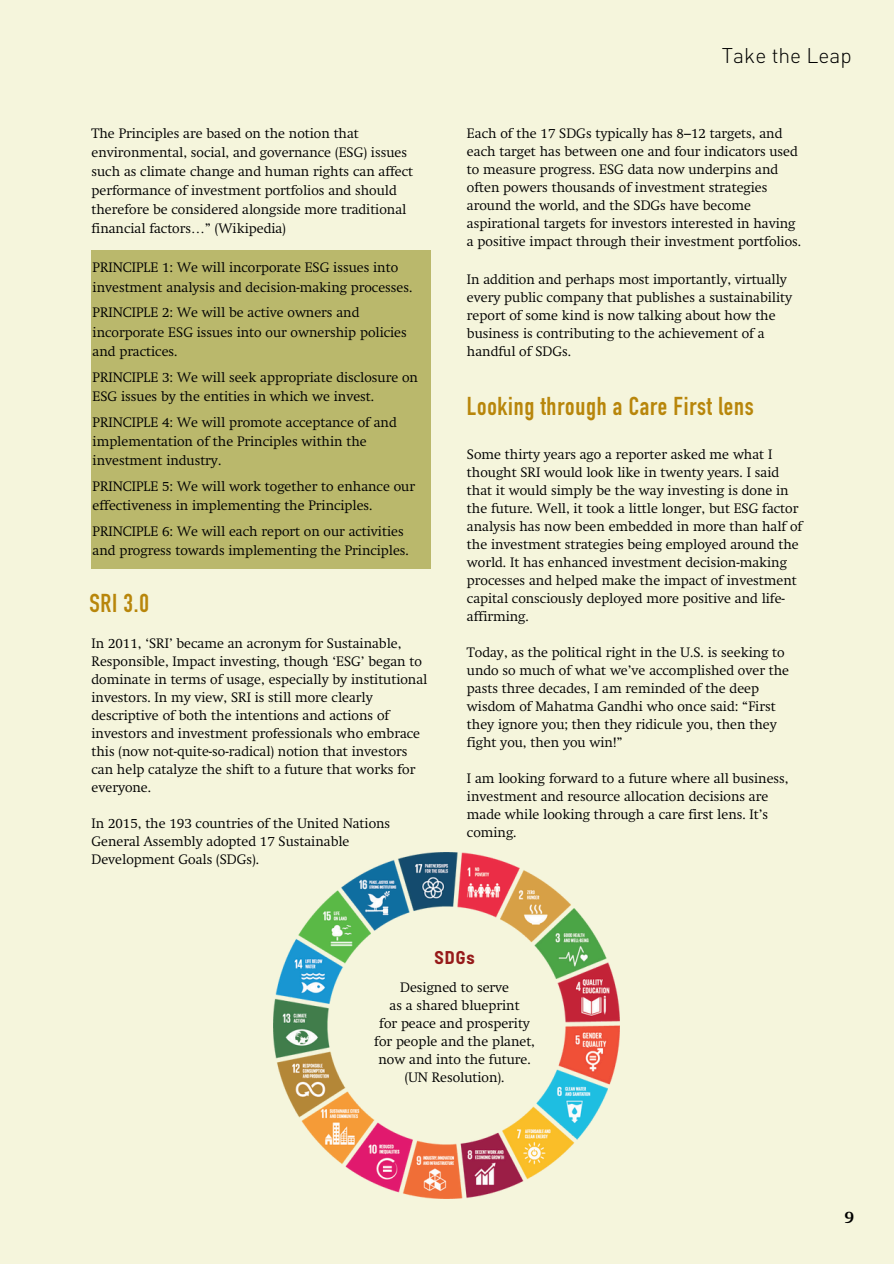
<style>
.page{position:relative;width:894px;height:1264px;background:#fff}
.page>*{position:absolute;margin:0;border:0;box-sizing:border-box;transform-origin:0 0}
.t1{font:25.5px "DIN Engschrift Std";letter-spacing:.03em;color:#b8860b}
.t2{font:300 21px "DIN Pro";color:#000}
.t3{font:700 semi-condensed 18px "Barlow";color:#961a1a}
.t4{font:700 16.5px "Swift";color:#000}
.t5{font:300 13.5px/18px "Swift";color:#000}
</style>
<div class="page">
<div style="left:0;top:0;width:893px;height:1263px;background:#f5f5dc"></div>
<div style="left:91px;top:250px;width:340px;height:319px;background:#bab86c"></div>
<img style="left:274px;top:852px;width:345px;height:346px">
<h4 class="t2" style="left:721px;top:42px;width:131px">Take the Leap</h4>
<p class="t5" style="left:91px;top:124px;width:323px;line-height:19.2px">The Principles are based on the notion that environmental, social, and governance (ESG) issues such as climate change and human rights can affect performance of investment portfolios and should therefore be considered alongside more traditional financial factors…” (Wikipedia)</p>
<p class="t5" style="left:467px;top:126px;width:335px">Each of the 17 SDGs typically has 8–12 targets, and each target has between one and four indicators used to measure progress. ESG data now underpins and often powers thousands of investment strategies around the world, and the SDGs have become aspirational targets for investors interested in having a positive impact through their investment portfolios.</p>
<h2 class="t5" style="left:93px;top:259px;width:321px;line-height:19.2px">PRINCIPLE 1: We will incorporate ESG issues into investment analysis and decision-making processes.</h2>
<p class="t5" style="left:93px;top:304px;width:316px;line-height:19.2px">PRINCIPLE 2: We will be active owners and incorporate ESG issues into our ownership policies and practices.</p>
<p class="t5" style="left:93px;top:368px;width:327px;line-height:19.2px">PRINCIPLE 3: We will seek appropriate disclosure on<br>ESG issues by the entities in which we invest.</p>
<p class="t5" style="left:93px;top:413px;width:305px;line-height:19.2px">PRINCIPLE 4: We will promote acceptance of and implementation of the Principles within the investment industry.</p>
<h1 class="t5" style="left:93px;top:477px;width:324px;line-height:19.2px">PRINCIPLE 5: We will work together to enhance our effectiveness in implementing the Principles.</h1>
<p class="t5" style="left:93px;top:522px;width:318px;line-height:19.2px">PRINCIPLE 6: We will each report on our activities and progress towards implementing the Principles.</p>
<p class="t1" style="left:89px;top:594px;width:61px">SRI 3.0</p>
<p class="t5" style="left:91px;top:635px;width:337px">In 2011, ‘SRI’ became an acronym for Sustainable, Responsible, Impact investing, though ‘ESG’ began to dominate in terms of usage, especially by institutional investors. In my view, SRI is still more clearly descriptive of both the intentions and actions of investors and investment professionals who embrace this (now not-quite-so-radical) notion that investors can help catalyze the shift to a future that works for everyone.</p>
<p class="t5" style="left:91px;top:815px;width:300px">In 2015, the 193 countries of the United Nations<br>General Assembly adopted 17 Sustainable<br>Development Goals (SDGs).</p>
<p class="t5" style="left:467px;top:271px;width:326px">In addition and perhaps most importantly, virtually every public company that publishes a sustainability report of some kind is now talking about how the business is contributing to the achievement of a handful of SDGs.</p>
<p class="t1" style="left:467px;top:397px;width:288px">Looking through a Care First lens</p>
<p class="t5" style="left:467px;top:446px;width:337px">Some thirty years ago a reporter asked me what I thought SRI would look like in twenty years. I said that it would simply be the way investing is done in the future. Well, it took a little longer, but ESG factor analysis has now been embedded in more than half of the investment strategies being employed around the world. It has enhanced investment decision-making processes and helped make the impact of investment capital consciously deployed more positive and life&shy;affirming.</p>
<p class="t5" style="left:467px;top:644px;width:323px">Today, as the political right in the U.S. is seeking to undo so much of what we’ve accomplished over the pasts three decades, I am reminded of the deep wisdom of Mahatma Gandhi who once said: “First they ignore you; then they ridicule you, then they fight you, then you win!”</p>
<p class="t5" style="left:467px;top:770px;width:323px">I am looking forward to a future where all business, investment and resource allocation decisions are made while looking through a care first lens. It’s coming.</p>
<p class="t3" style="left:434px;top:945px;width:42px">SDGs</p>
<p class="t5" style="left:400px;top:979px;width:110px">Designed to serve</p>
<p class="t5" style="left:389px;top:997px;width:131px">as a shared blueprint</p>
<p class="t5" style="left:379px;top:1015px;width:152px">for peace and prosperity</p>
<p class="t5" style="left:374px;top:1033px;width:162px">for people and the planet,</p>
<p class="t5" style="left:378px;top:1051px;width:154px">now and into the future.</p>
<p class="t5" style="left:404px;top:1069px;width:101px">(UN Resolution).</p>
<p class="t4" style="left:844px;top:1207px;width:11px">9</p>
</div>
